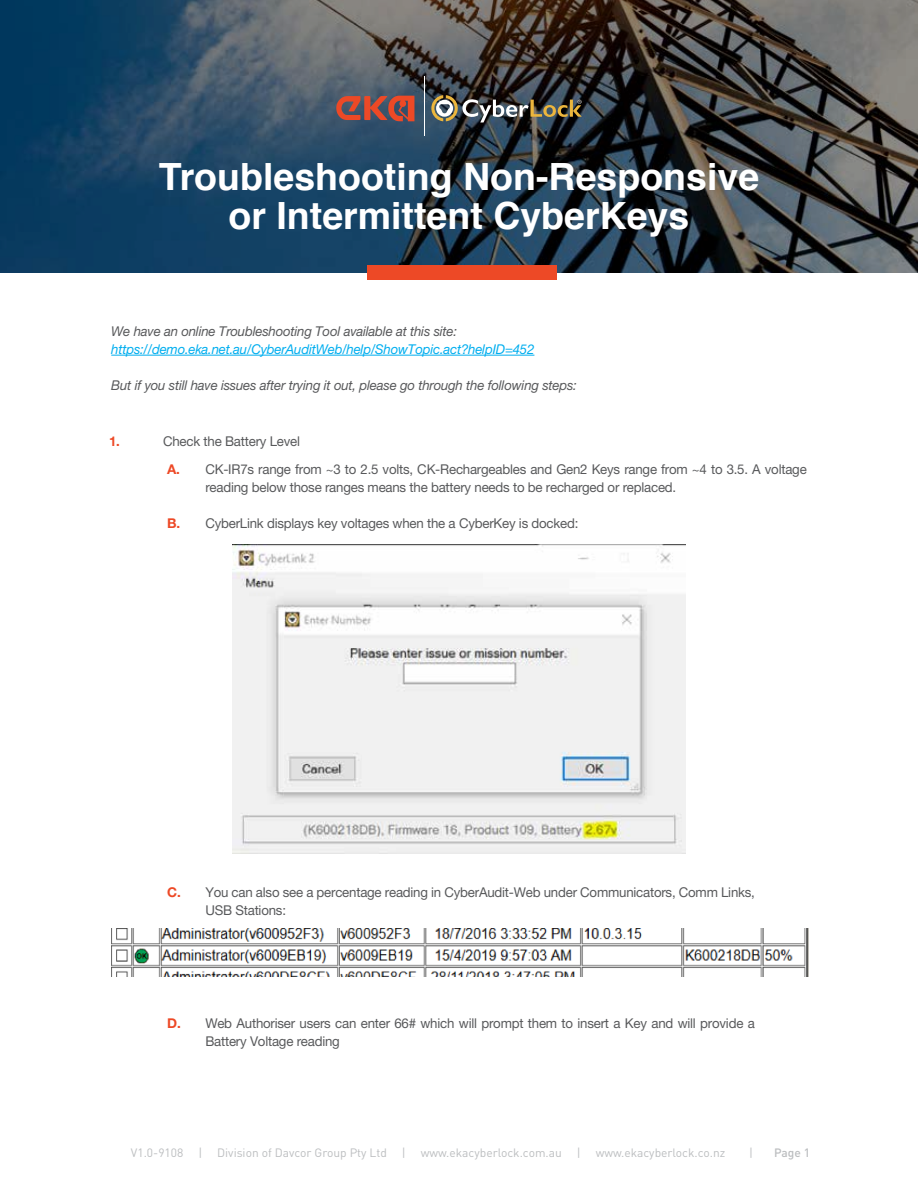
<style>
.page{position:relative;width:918px;height:1188px;background:#fff}
.page>*{position:absolute;margin:0;border:0;box-sizing:border-box;transform-origin:0 0}
.t1{font:700 37.5px/39.2px "Helvetica";color:#fff;text-align:center}
.t2{font:13.5px/18px "Helvetica Neue";letter-spacing:-.015em;color:#58595b}
.t3{font:italic 13.5px "Helvetica Neue";letter-spacing:-.015em;color:#58595b}
.t4{font:italic 13.5px "Helvetica Neue";letter-spacing:-.015em;color:#00aeef}
.t5{font:700 13.5px "Helvetica Neue";color:#ed4926}
.t6{font:12px "DIN";color:#bcbec0}
.t7{font:500 12px "DIN";color:#bcbec0}
</style>
<div class="page">
<svg style="left:0;top:0;width:918px;height:272px;background:#314453"></svg>
<div style="left:367px;top:266px;width:190px;height:14px;background:#ed4926"></div>
<hr style="left:111px;top:355px;width:423px;height:1px;background:#00aeef">
<svg style="left:431px;top:95px;width:151px;height:28px;background:#605f57"></svg>
<hr style="left:424px;top:76px;width:1px;height:60px;background:#fff">
<svg style="left:336px;top:96px;width:78px;height:25px;background:#a04e44"></svg>
<img style="left:232px;top:545px;width:454px;height:308px">
<img style="left:111px;top:929px;width:697px;height:47px">
<h1 class="t1" style="left:159px;top:158px;width:602px">Troubleshooting Non-Responsive or Intermittent CyberKeys</h1>
<p class="t3" style="left:111px;top:323px;width:347px">We have an online Troubleshooting Tool available at this site:</p>
<p class="t4" style="left:111px;top:341px;width:425px">https://demo.eka.net.au/CyberAuditWeb/help/ShowTopic.act?helpID=452</p>
<p class="t3" style="left:111px;top:377px;width:467px">But if you still have issues after trying it out, please go through the following steps:</p>
<p class="t5" style="left:109px;top:433px;width:12px">1.</p>
<p class="t2" style="left:163px;top:432px;width:139px">Check the Battery Level</p>
<p class="t5" style="left:167px;top:461px;width:15px">A.</p>
<p class="t5" style="left:167px;top:515px;width:15px">B.</p>
<p class="t2" style="left:205px;top:460px;width:603px">CK-IR7s range from ~3 to 2.5 volts, CK-Rechargeables and Gen2 Keys range from ~4 to 3.5. A voltage reading below those ranges means the battery needs to be recharged or replaced.</p>
<p class="t2" style="left:205px;top:514px;width:375px">CyberLink displays key voltages when the a CyberKey is docked:</p>
<p class="t5" style="left:167px;top:884px;width:15px">C.</p>
<p class="t2" style="left:205px;top:883px;width:551px">You can also see a percentage reading in CyberAudit-Web under Communicators, Comm Links,<br>USB Stations:</p>
<p class="t5" style="left:167px;top:1015px;width:15px">D.</p>
<p class="t2" style="left:205px;top:1014px;width:551px">Web Authoriser users can enter 66# which will prompt them to insert a Key and will provide a<br>Battery Voltage reading</p>
<p class="t6" style="left:131px;top:1146px;width:596px">V1.0-9108 | Division of Davcor Group Pty Ltd | www.ekacyberlock.com.au | www.ekacyberlock.co.nz</p>
<p class="t6" style="left:749px;top:1146px;width:5px">|</p>
<p class="t7" style="left:774px;top:1145px;width:38px">Page 1</p>
</div>
